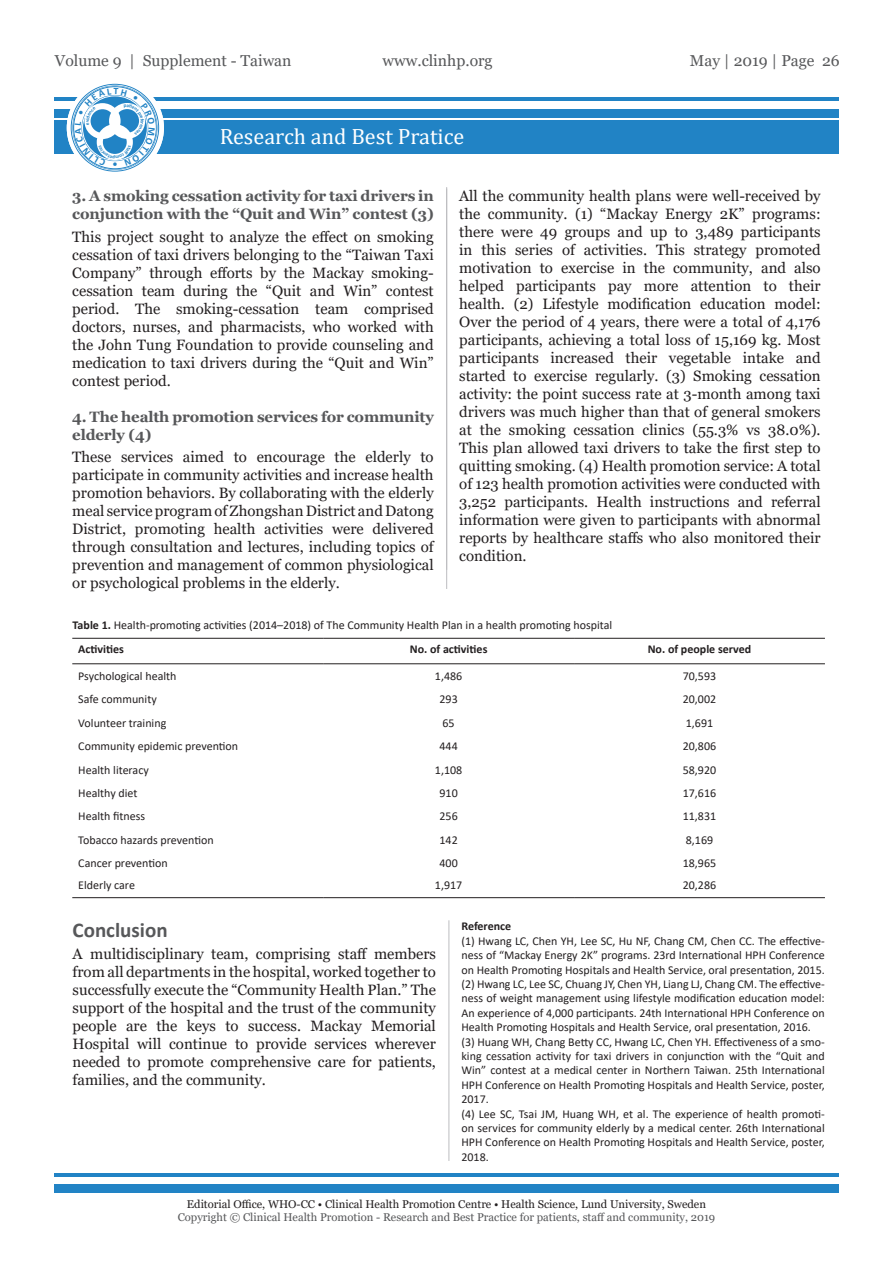
<style>
.page{position:relative;width:893px;height:1263px;background:#fff}
.page>*{position:absolute;margin:0;border:0;box-sizing:border-box;transform-origin:0 0}
.t1{font:22.2px "Cambria";color:#fff}
.Sub-header1{font:700 21px "Calibri";color:#57585a}
.t2{font:15.75px "Georgia";color:#57585a}
.Body{font:15px/18px "Georgia";color:#231f20;text-align:justify}
.Sub-header2{font:700 15px/18px "Georgia";letter-spacing:-.01em;color:#57585a}
.Reference_Body{font:12px/14.4px "Calibri";color:#231f20;text-align:justify}
.Table_list{font:12px "Calibri";color:#231f20}
.Table_Title{font:12px "Calibri";color:#231f20}
.Table_Head{font:700 12px "Calibri";color:#231f20}
.Refrence_Title{font:700 12px "Calibri";letter-spacing:-.005em;color:#231f20}
.t3{font:11.25px "Georgia";color:#57585a}
.t4{font:11.25px "Georgia";color:#231f20}
.s1{font-weight:700}
</style>
<div class="page">
<div style="left:54px;top:1184px;width:785px;height:8px;background:#2183c5"></div>
<hr style="left:54px;top:1173px;width:785px;height:3px;background:#2183c5">
<div style="left:54px;top:120px;width:785px;height:34px;background:#2183c5"></div>
<div style="left:54px;top:109px;width:785px;height:8px;background:#2183c5"></div>
<hr style="left:54px;top:98px;width:785px;height:3px;background:#2183c5">
<svg style="left:67px;top:79px;width:97px;height:97px"></svg>
<hr style="left:449px;top:920px;width:1px;height:241px;background:#bcbdc0">
<hr style="left:446px;top:187px;width:1px;height:402px;background:#bcbdc0">
<hr style="left:72px;top:638px;width:251px;height:1px;background:#231f20">
<hr style="left:323px;top:638px;width:251px;height:1px;background:#231f20">
<hr style="left:574px;top:638px;width:251px;height:1px;background:#231f20">
<hr style="left:72px;top:663px;width:251px;height:1px;background:#231f20">
<hr style="left:323px;top:663px;width:251px;height:1px;background:#231f20">
<hr style="left:574px;top:663px;width:251px;height:1px;background:#231f20">
<hr style="left:72px;top:897px;width:251px;height:1px;background:#231f20">
<hr style="left:323px;top:897px;width:251px;height:1px;background:#231f20">
<hr style="left:574px;top:897px;width:251px;height:1px;background:#231f20">
<svg style="left:75px;top:88px;width:80px;height:78px"></svg>
<p class="t2" style="left:55px;top:51px;width:238px">Volume 9 | Supplement - Taiwan</p>
<p class="t2" style="left:383px;top:51px;width:112px">www.clinhp.org</p>
<h1 class="t1" style="left:220px;top:124px;width:246px">Research and Best Pratice</h1>
<p class="t2" style="left:690px;top:51px;width:151px">May | 2019 | Page 26</p>
<p class="Sub-header2" style="left:72px;top:187px;width:363px">3. A smoking cessation activity for taxi drivers in conjunction with the “Quit and Win” contest (3)</p>
<p class="Body" style="left:72px;top:228px;width:363px">This project sought to analyze the effect on smoking cessation of taxi drivers belonging to the “Taiwan Taxi Company” through efforts by the Mackay smoking&shy;cessation team during the “Quit and Win” contest period. The smoking-cessation team comprised doctors, nurses, and pharmacists, who worked with the John Tung Foundation to provide counseling and medication to taxi drivers during the “Quit and Win” contest period.</p>
<p class="Sub-header2" style="left:72px;top:408px;width:363px">4. The health promotion services for community elderly (4)</p>
<p class="Body" style="left:72px;top:448px;width:363px">These services aimed to encourage the elderly to participate in community activities and increase health promotion behaviors. By collaborating with the elderly meal service program of Zhongshan District and Datong District, promoting health activities were delivered through consultation and lectures, including topics of prevention and management of common physiological or psychological problems in the elderly.</p>
<p class="Table_Title" style="left:73px;top:617px;width:541px"><span class="s1">Table 1.</span> Health-promoting activities (2014–2018) of The Community Health Plan in a health promoting hospital</p>
<p class="Table_Head" style="left:78px;top:641px;width:47px">Activities</p>
<p class="Table_Head" style="left:410px;top:641px;width:79px">No. of activities</p>
<p class="Table_Head" style="left:648px;top:641px;width:105px">No. of people served</p>
<p class="Table_list" style="left:78px;top:668px;width:100px">Psychological health</p>
<p class="Table_list" style="left:435px;top:668px;width:29px">1,486</p>
<p class="Table_list" style="left:683px;top:668px;width:35px">70,593</p>
<p class="Table_list" style="left:78px;top:691px;width:80px">Safe community</p>
<p class="Table_list" style="left:439px;top:691px;width:20px">293</p>
<p class="Table_list" style="left:683px;top:691px;width:35px">20,002</p>
<p class="Table_list" style="left:78px;top:714px;width:90px">Volunteer training</p>
<p class="Table_list" style="left:443px;top:714px;width:14px">65</p>
<p class="Table_list" style="left:686px;top:714px;width:29px">1,691</p>
<p class="Table_list" style="left:78px;top:738px;width:161px">Community epidemic prevention</p>
<p class="Table_list" style="left:439px;top:738px;width:20px">444</p>
<p class="Table_list" style="left:683px;top:738px;width:35px">20,806</p>
<p class="Table_list" style="left:78px;top:761px;width:72px">Health literacy</p>
<p class="Table_list" style="left:435px;top:761px;width:29px">1,108</p>
<p class="Table_list" style="left:683px;top:761px;width:35px">58,920</p>
<p class="Table_list" style="left:78px;top:785px;width:61px">Healthy diet</p>
<p class="Table_list" style="left:439px;top:785px;width:20px">910</p>
<p class="Table_list" style="left:683px;top:785px;width:35px">17,616</p>
<p class="Table_list" style="left:78px;top:808px;width:69px">Health fitness</p>
<p class="Table_list" style="left:439px;top:808px;width:20px">256</p>
<p class="Table_list" style="left:683px;top:808px;width:35px">11,831</p>
<p class="Table_list" style="left:78px;top:831px;width:137px">Tobacco hazards prevention</p>
<p class="Table_list" style="left:439px;top:831px;width:20px">142</p>
<p class="Table_list" style="left:686px;top:831px;width:29px">8,169</p>
<p class="Table_list" style="left:78px;top:855px;width:91px">Cancer prevention</p>
<p class="Table_list" style="left:439px;top:855px;width:20px">400</p>
<p class="Table_list" style="left:683px;top:855px;width:35px">18,965</p>
<p class="Table_list" style="left:78px;top:877px;width:58px">Elderly care</p>
<p class="Table_list" style="left:435px;top:877px;width:29px">1,917</p>
<p class="Table_list" style="left:683px;top:877px;width:35px">20,286</p>
<p class="Body" style="left:459px;top:188px;width:363px">All the community health plans were well-received by the community. (1) “Mackay Energy 2K” programs: there were 49 groups and up to 3,489 participants in this series of activities. This strategy promoted motivation to exercise in the community, and also helped participants pay more attention to their health. (2) Lifestyle modification education model:<br>Over the period of 4 years, there were a total of 4,176 participants, achieving a total loss of 15,169 kg. Most participants increased their vegetable intake and started to exercise regularly. (3) Smoking cessation activity: the point success rate at 3-month among taxi drivers was much higher than that of general smokers at the smoking cessation clinics (55.3% vs 38.0%).<br>This plan allowed taxi drivers to take the first step to quitting smoking. (4) Health promotion service: A total of 123 health promotion activities were conducted with 3,252 participants. Health instructions and referral information were given to participants with abnormal reports by healthcare staffs who also monitored their condition.</p>
<p class="Sub-header1" style="left:73px;top:915px;width:97px">Conclusion</p>
<p class="Body" style="left:73px;top:945px;width:365px">A multidisciplinary team, comprising staff members from all departments in the hospital, worked together to successfully execute the “Community Health Plan.” The support of the hospital and the trust of the community people are the keys to success. Mackay Memorial Hospital will continue to provide services wherever needed to promote comprehensive care for patients, families, and the community.</p>
<p class="Refrence_Title" style="left:461px;top:918px;width:51px">Reference</p>
<p class="Reference_Body" style="left:461px;top:933px;width:365px">(1) Hwang LC, Chen YH, Lee SC, Hu NF, Chang CM, Chen CC. The effective&shy;ness of “Mackay Energy 2K” programs. 23rd International HPH Conference on Health Promoting Hospitals and Health Service, oral presentation, 2015.</p>
<p class="Reference_Body" style="left:461px;top:976px;width:365px">(2) Hwang LC, Lee SC, Chuang JY, Chen YH, Liang LJ, Chang CM. The effective&shy;ness of weight management using lifestyle modification education model:<br>An experience of 4,000 participants. 24th International HPH Conference on Health Promoting Hospitals and Health Service, oral presentation, 2016.</p>
<p class="Reference_Body" style="left:461px;top:1034px;width:365px">(3) Huang WH, Chang Betty CC, Hwang LC, Chen YH. Effectiveness of a smo&shy;king cessation activity for taxi drivers in conjunction with the “Quit and Win” contest at a medical center in Northern Taiwan. 25th International HPH Conference on Health Promoting Hospitals and Health Service, poster, 2017.</p>
<p class="Reference_Body" style="left:461px;top:1106px;width:365px">(4) Lee SC, Tsai JM, Huang WH, et al. The experience of health promoti&shy;on services for community elderly by a medical center. 26th International HPH Conference on Health Promoting Hospitals and Health Service, poster, 2018.</p>
<p class="t4" style="left:187px;top:1197px;width:521px">Editorial Office, WHO-CC • Clinical Health Promotion Centre • Health Science, Lund University, Sweden</p>
<p class="t3" style="left:178px;top:1211px;width:539px">Copyright © Clinical Health Promotion - Research and Best Practice for patients, staff and community, 2019</p>
</div>
